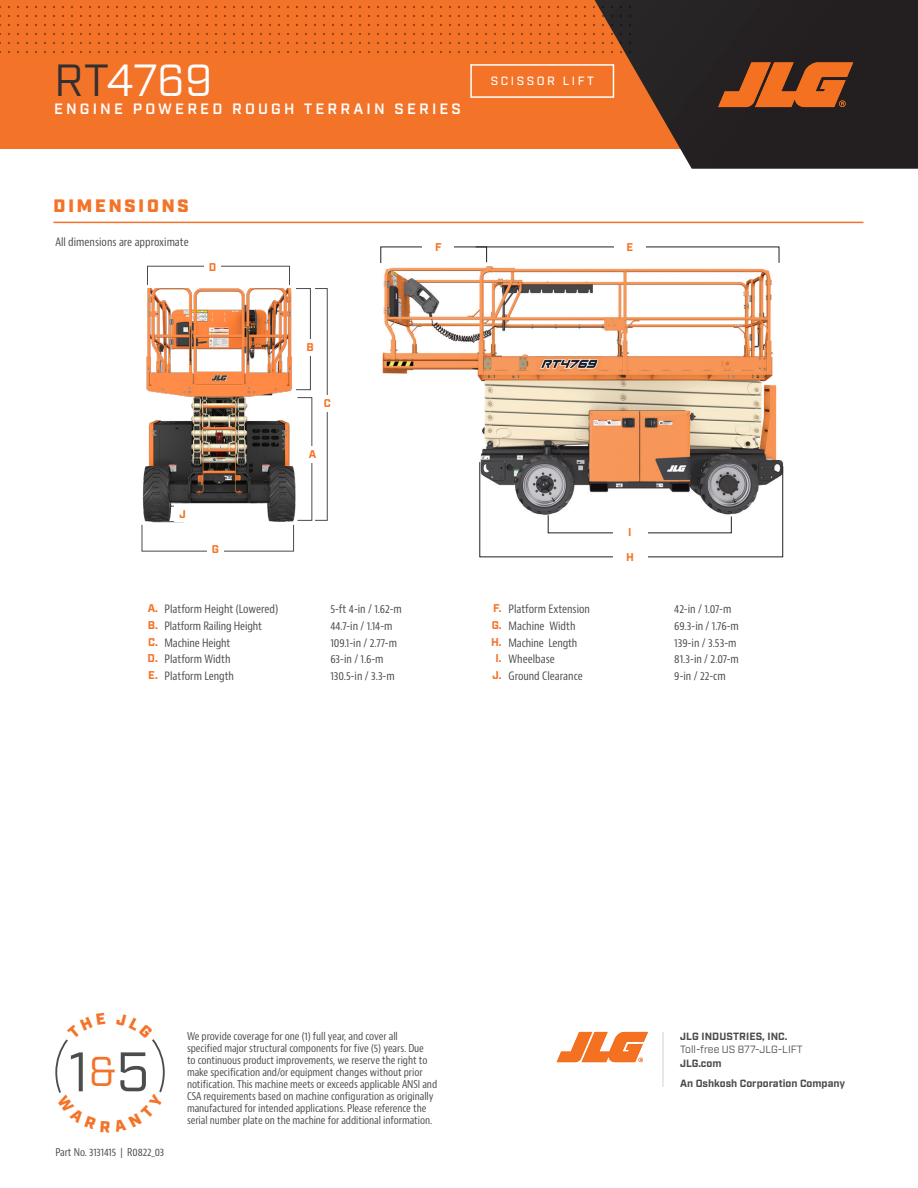
<style>
.page{position:relative;width:918px;height:1188px;background:#fff}
.page>*{position:absolute;margin:0;border:0;box-sizing:border-box;transform-origin:0 0}
.t1{font:55.5px "Industry";color:#4b4c4d}
.t2{font:45px "Industry";letter-spacing:-.015em;color:#fff}
.t3{font:900 18px "Industry";letter-spacing:.16em;color:#f37328}
.t4{font:600 15px "Industry";letter-spacing:.21em;color:#fff}
.t5{font:500 12px "Industry";letter-spacing:.21em;color:#fff}
.t6{font:condensed 11.25px "Bernino Sans";color:#4b4c4d}
.t7{font:700 11.25px "Industry";color:#f37328}
.t8{font:condensed 10.5px/12px "Bernino Sans";letter-spacing:-.005em;color:#4b4c4d}
.t9{font:700 10.5px "Industry";color:#4b4c4d}
.t10{font:10.5px "Industry";color:#4b4c4d}
.s1{color:#312f30}
.s2{font-family:"Industry";font-weight:700;font-stretch:normal;color:#f37328}
.s3{font-size:41.7px;color:#f37328}
</style>
<div class="page">
<div style="left:0;top:0;width:694px;height:149px;background:#f37328"></div>
<svg style="left:614px;top:0;width:304px;height:169px"></svg>
<svg style="left:718px;top:62px;width:135px;height:45px"></svg>
<svg style="left:557px;top:1032px;width:91px;height:30px"></svg>
<hr style="left:663px;top:1032px;width:1px;height:55px;background:#d1d2d4">
<svg style="left:0;top:0;width:632px;height:54px"></svg>
<hr style="left:53px;top:222px;width:810px;height:1px;background:#f37328">
<div style="left:470px;top:64px;width:144px;height:34px;border:2px solid #fff"></div>
<div style="left:147px;top:266px;width:143px;height:19px;border:1px solid #4b4c4d"></div>
<div style="left:296px;top:288px;width:15px;height:102px;border:1px solid #4b4c4d"></div>
<div style="left:302px;top:339px;width:16px;height:16px;background:#fff"></div>
<div style="left:204px;top:258px;width:17px;height:17px;background:#fff"></div>
<img style="left:141px;top:288px;width:162px;height:245px">
<img style="left:382px;top:266px;width:402px;height:268px">
<svg style="left:479px;top:461px;width:304px;height:97px"></svg>
<div style="left:613px;top:524px;width:34px;height:16px;background:#fff"></div>
<svg style="left:380px;top:246px;width:400px;height:18px"></svg>
<div style="left:423px;top:238px;width:31px;height:19px;background:#fff"></div>
<div style="left:614px;top:238px;width:32px;height:19px;background:#fff"></div>
<svg style="left:55px;top:1039px;width:110px;height:54px"></svg>
<h2 class="t2" style="left:54px;top:54px;width:160px"><span class="s1">RT</span>4769</h2>
<h3 class="t4" style="left:54px;top:100px;width:408px">ENGINE POWERED ROUGH TERRAIN SERIES</h3>
<p class="t5" style="left:491px;top:74px;width:105px">SCISSOR LIFT</p>
<h3 class="t3" style="left:54px;top:195px;width:137px">DIMENSIONS</h3>
<p class="t6" style="left:55px;top:235px;width:135px">All dimensions are approximate</p>
<p class="t7" style="left:209px;top:260px;width:9px">D</p>
<p class="t7" style="left:180px;top:507px;width:8px">J</p>
<p class="t7" style="left:212px;top:543px;width:9px">G</p>
<p class="t7" style="left:307px;top:341px;width:9px">B</p>
<p class="t7" style="left:324px;top:397px;width:9px">C</p>
<p class="t7" style="left:309px;top:448px;width:9px">A</p>
<p class="t6" style="left:148px;top:602px;width:132px"><span class="s2">A.</span> Platform Height (Lowered)</p>
<p class="t6" style="left:330px;top:602px;width:73px">5-ft 4-in / 1.62-m</p>
<p class="t6" style="left:148px;top:619px;width:116px"><span class="s2">B.</span> Platform Railing Height</p>
<p class="t6" style="left:330px;top:619px;width:64px">44.7-in / 1.14-m</p>
<p class="t6" style="left:148px;top:636px;width:84px"><span class="s2">C.</span> Machine Height</p>
<p class="t6" style="left:330px;top:636px;width:68px">109.1-in / 2.77-m</p>
<p class="t6" style="left:148px;top:652px;width:84px"><span class="s2">D.</span> Platform Width</p>
<p class="t6" style="left:330px;top:652px;width:55px">63-in / 1.6-m</p>
<p class="t6" style="left:148px;top:669px;width:87px"><span class="s2">E.</span> Platform Length</p>
<p class="t6" style="left:330px;top:669px;width:66px">130.5-in / 3.3-m</p>
<p class="t7" style="left:435px;top:241px;width:8px">F</p>
<p class="t7" style="left:626px;top:241px;width:8px">E</p>
<p class="t7" style="left:628px;top:526px;width:5px">I</p>
<p class="t7" style="left:626px;top:551px;width:9px">H</p>
<p class="t6" style="left:493px;top:602px;width:98px"><span class="s2">F.</span> Platform Extension</p>
<p class="t6" style="left:674px;top:602px;width:59px">42-in / 1.07-m</p>
<p class="t6" style="left:492px;top:619px;width:85px"><span class="s2">G.</span> Machine Width</p>
<p class="t6" style="left:674px;top:619px;width:66px">69.3-in / 1.76-m</p>
<p class="t6" style="left:491px;top:636px;width:88px"><span class="s2">H.</span> Machine Length</p>
<p class="t6" style="left:674px;top:636px;width:64px">139-in / 3.53-m</p>
<p class="t6" style="left:496px;top:652px;width:61px"><span class="s2">I.</span> Wheelbase</p>
<p class="t6" style="left:674px;top:652px;width:66px">81.3-in / 2.07-m</p>
<p class="t6" style="left:493px;top:669px;width:92px"><span class="s2">J.</span> Ground Clearance</p>
<p class="t6" style="left:674px;top:669px;width:53px">9-in / 22-cm</p>
<h1 class="t1" style="left:68px;top:1039px;width:83px">1<span class="s3">&amp;</span>5</h1>
<p class="t8" style="left:55px;top:1147px;width:110px">Part No. 3131415 | R0822_03</p>
<p class="t8" style="left:187px;top:1031px;width:252px">We provide coverage for one (1) full year, and cover all<br>specified major structural components for five (5) years. Due<br>to continuous product improvements, we reserve the right to make specification and/or equipment changes without prior notification. This machine meets or exceeds applicable ANSI and CSA requirements based on machine configuration as originally manufactured for intended applications. Please reference the serial number plate on the machine for additional information.</p>
<p class="t9" style="left:680px;top:1030px;width:109px">JLG INDUSTRIES, INC.</p>
<p class="t10" style="left:680px;top:1043px;width:124px">Toll-free US 877-JLG-LIFT</p>
<p class="t9" style="left:680px;top:1057px;width:43px">JLG.com</p>
<p class="t9" style="left:680px;top:1077px;width:167px">An Oshkosh Corporation Company</p>
</div>
